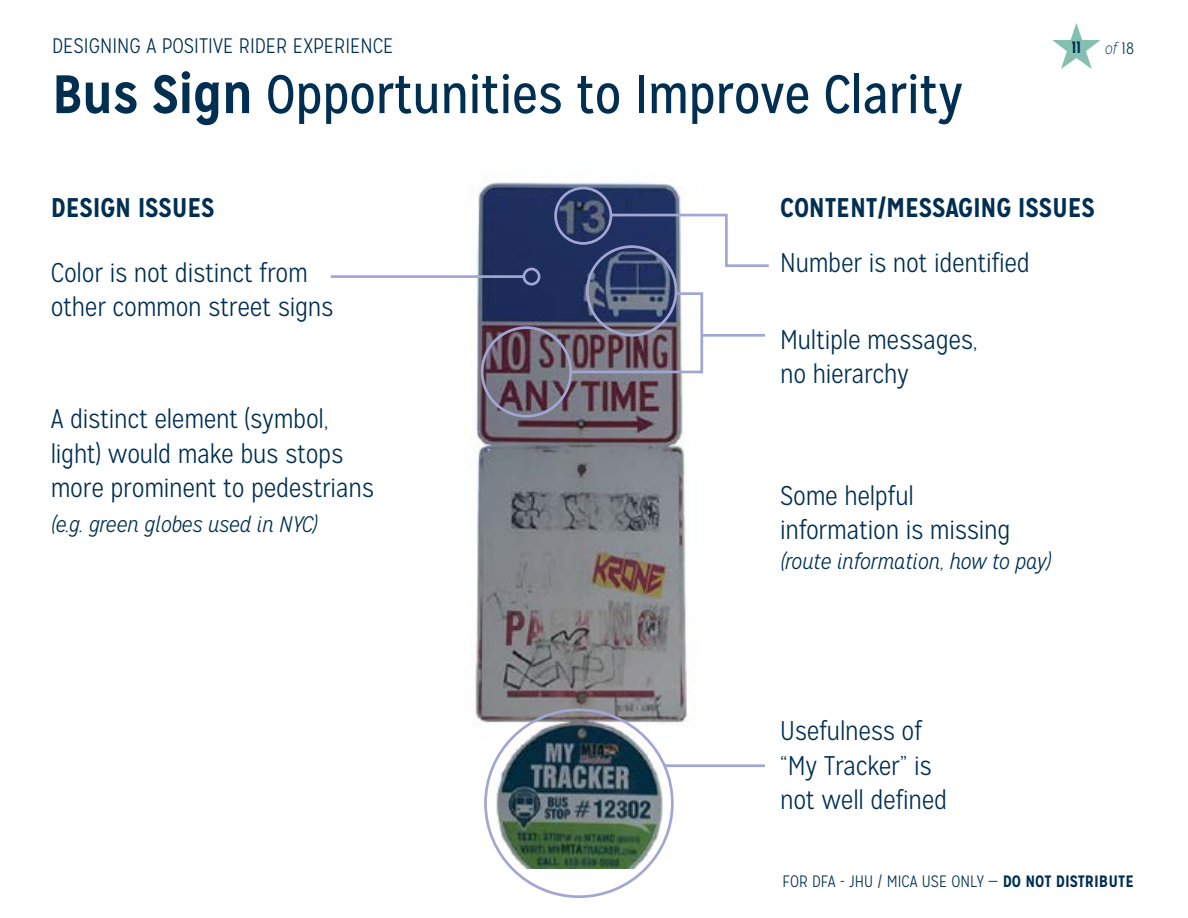
<style>
.page{position:relative;width:1188px;height:918px;background:#fff}
.page>*{position:absolute;margin:0;border:0;box-sizing:border-box;transform-origin:0 0}
.t1{font:54px "Mission Gothic";letter-spacing:-.01em;color:#002f51}
.t2{font:300 27px/34.5px "Mission Gothic";letter-spacing:-.01em;color:#002f51}
.t3{font:700 27px "Mission Gothic";letter-spacing:-.01em;color:#002f51}
.t4{font:italic 300 22.5px "Mission Gothic";letter-spacing:-.01em;color:#002f51}
.t5{font:300 21px "Mission Gothic";color:#002f51}
.t6{font:300 16.5px "Mission Gothic";color:#002f51}
.t7{font:italic 100 16.5px "Mission Gothic";color:#002f51}
.t8{font:700 16.5px "Mission Gothic";color:#002f51}
.s1{font-weight:700}
.s2{font-weight:300;font-style:normal}
</style>
<div class="page">
<svg style="left:1052px;top:23px;width:49px;height:46px"></svg>
<svg style="left:330px;top:185px;width:439px;height:713px"></svg>
<p class="t5" style="left:52px;top:34px;width:343px">DESIGNING A POSITIVE RIDER EXPERIENCE</p>
<p class="t8" style="left:1072px;top:37px;width:11px">11</p>
<h1 class="t1" style="left:52px;top:62px;width:913px"><span class="s1">Bus Sign</span> Opportunities to Improve Clarity</h1>
<p class="t7" style="left:1105px;top:39px;width:31px">of <span class="s2">18</span></p>
<p class="t3" style="left:51px;top:191px;width:165px">DESIGN ISSUES</p>
<p class="t3" style="left:780px;top:191px;width:316px">CONTENT/MESSAGING ISSUES</p>
<p class="t2" style="left:51px;top:256px;width:284px">Color is not distinct from other common street signs</p>
<p class="t2" style="left:51px;top:402px;width:325px">A distinct element (symbol, light) would make bus stops more prominent to pedestrians</p>
<p class="t4" style="left:51px;top:511px;width:269px">(e.g. green globes used in NYC)</p>
<p class="t2" style="left:780px;top:245px;width:251px">Number is not identified</p>
<p class="t2" style="left:780px;top:322px;width:199px">Multiple messages, no hierarchy</p>
<p class="t2" style="left:780px;top:479px;width:232px">Some helpful information is missing</p>
<p class="t4" style="left:780px;top:548px;width:272px">(route information, how to pay)</p>
<p class="t2" style="left:780px;top:714px;width:168px">Usefulness of “My Tracker” is not well defined</p>
<p class="t6" style="left:783px;top:872px;width:353px">FOR DFA - JHU / MICA USE ONLY — <span class="s1">DO NOT DISTRIBUTE</span></p>
</div>
